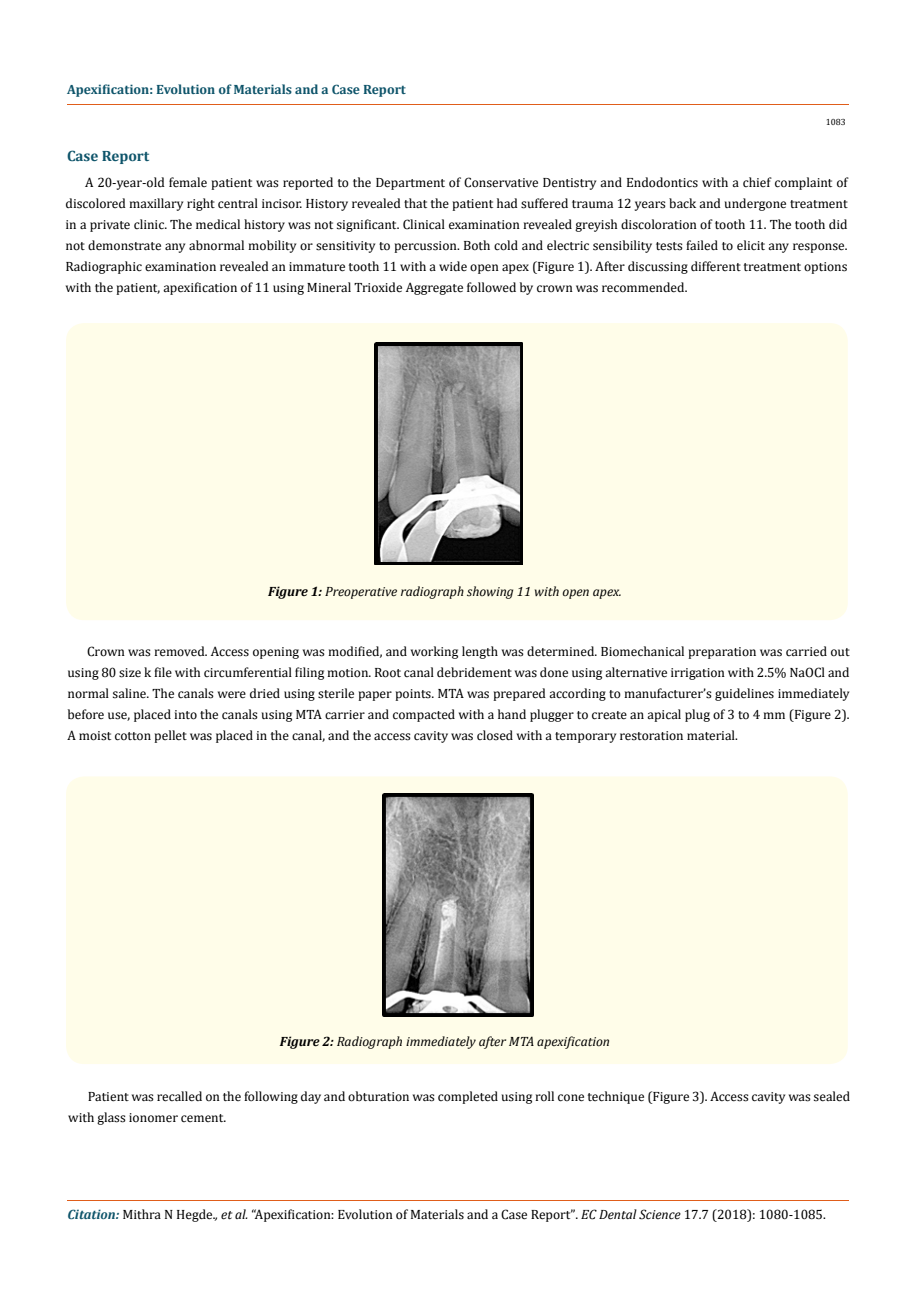
<style>
.page{position:relative;width:917px;height:1316px;background:#fff}
.page>*{position:absolute;margin:0;border:0;box-sizing:border-box;transform-origin:0 0}
.t1{font:700 15px "Cambria";color:#0e546a}
.t2{font:13.5px/21px "Cambria";color:#000;text-align:justify}
.t3{font:italic 13.5px "Cambria";color:#000}
.t4{font:700 13.5px "Cambria";color:#0e546a}
.t5{font:9px "Cambria";color:#000}
.s1{font-weight:700}
.s2{font-weight:700;font-style:italic;color:#0e546a}
.s3{font-style:italic}
.s4{font-size:13.35px}
</style>
<div class="page">
<hr style="left:67px;top:105px;width:782px;height:1px;background:#e05d1a">
<hr style="left:67px;top:1200px;width:782px;height:1px;background:#e05d1a">
<div style="left:66px;top:323px;width:781px;height:297px;background:#fffde9;border-radius:18px"></div>
<img style="left:374px;top:342px;width:149px;height:222px">
<div style="left:66px;top:776px;width:781px;height:288px;background:#fffde9;border-radius:18px"></div>
<img style="left:382px;top:793px;width:152px;height:223px">
<p class="t4" style="left:67px;top:80px;width:340px">Apexification: Evolution of Materials and a Case Report</p>
<p class="t1" style="left:67px;top:145px;width:84px">Case Report</p>
<p class="t5" style="left:825px;top:116px;width:21px">1083</p>
<p class="t2" style="left:66px;top:172px;width:783px;text-indent:19px">A 20-year-old female patient was reported to the Department of Conservative Dentistry and Endodontics with a chief complaint of discolored maxillary right central incisor. History revealed that the patient had suffered trauma 12 years back and undergone treatment in a private clinic. The medical history was not significant. Clinical examination revealed greyish discoloration of tooth 11. The tooth did not demonstrate any abnormal mobility or sensitivity to percussion. Both cold and electric sensibility tests failed to elicit any response.<br>Radiographic examination revealed an immature tooth 11 with a wide open apex (Figure 1). After discussing different treatment options with the patient, apexification of 11 using Mineral Trioxide Aggregate followed by crown was recommended.</p>
<p class="t3" style="left:268px;top:581px;width:355px"><span class="s1">Figure 1:</span> Preoperative radiograph showing 11 with open apex.</p>
<p class="t2" style="left:67px;top:641px;width:783px;text-indent:19px">Crown was removed. Access opening was modified, and working length was determined. Biomechanical preparation was carried out using 80 size k file with circumferential filing motion. Root canal debridement was done using alternative irrigation with 2.5% NaOCl and normal saline. The canals were dried using sterile paper points. MTA was prepared according to manufacturer’s guidelines immediately before use, placed into the canals using MTA carrier and compacted with a hand plugger to create an apical plug of 3 to 4 mm (Figure 2).<br>A moist cotton pellet was placed in the canal, and the access cavity was closed with a temporary restoration material.</p>
<p class="t3" style="left:280px;top:1032px;width:332px"><span class="s1">Figure 2:</span> Radiograph immediately after MTA apexification</p>
<p class="t2" style="left:68px;top:1085px;width:783px;text-indent:19px">Patient was recalled on the following day and obturation was completed using roll cone technique (Figure 3). Access cavity was sealed with glass ionomer cement.</p>
<p class="t2" style="left:67px;top:1203px;width:759px"><span class="s2">Citation:</span> Mithra N Hegde.<span class="s3">, et al.</span> “Apexification: Evolution of Materials and a Case Report”<span class="s4">.</span> <span class="s3">EC Dental Science</span> 17.7 (2018): 1080-1085.</p>
</div>
